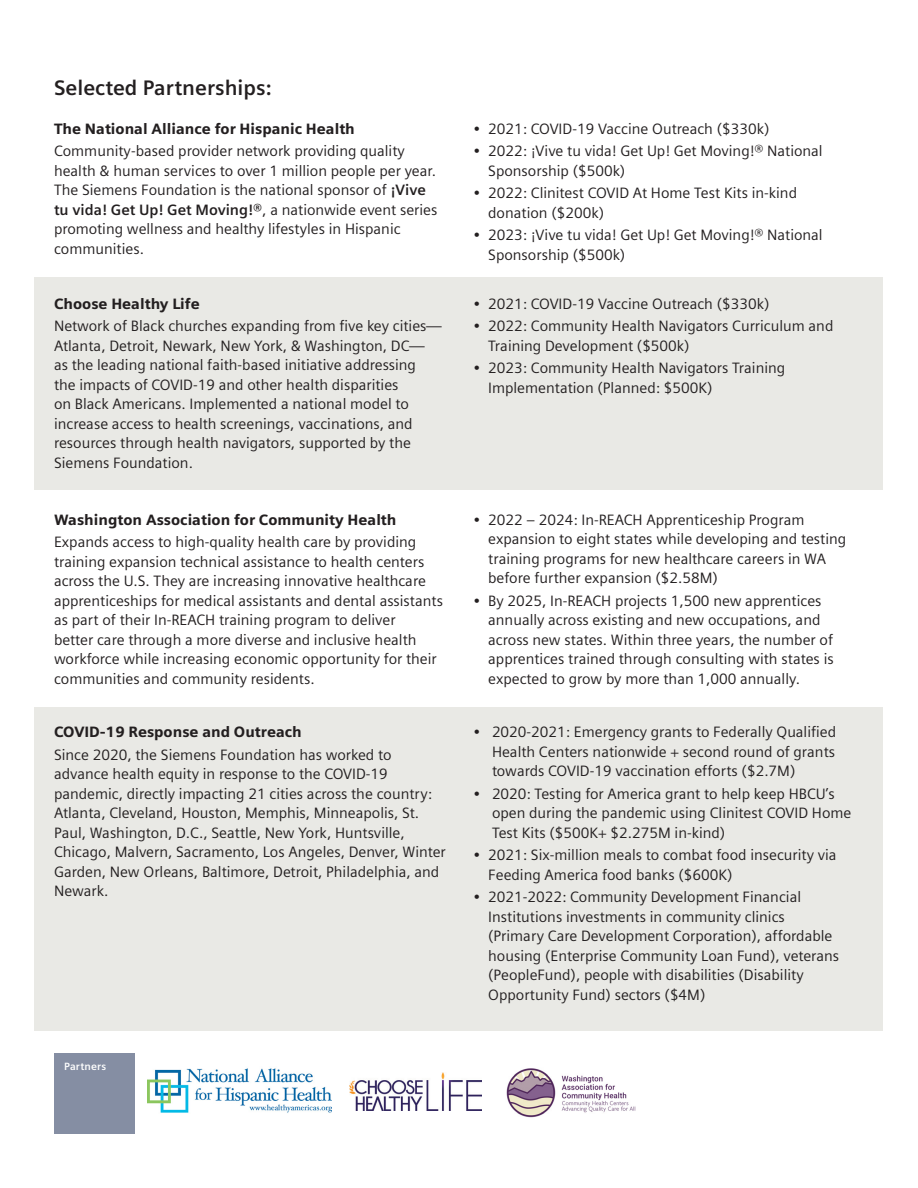
<style>
.page{position:relative;width:918px;height:1188px;background:#fff}
.page>*{position:absolute;margin:0;border:0;box-sizing:border-box;transform-origin:0 0}
.t1{font:700 21px "Siemens Sans";color:#231f20}
.t2{font:15px/19.5px "Siemens Sans";color:#231f20}
.t3{font:900 15px "Siemens Sans";color:#231f20}
.Cooperation_30pt_130{font:700 10.5px "Siemens Sans";letter-spacing:.015em;color:#fff}
.s1{font-weight:700}
</style>
<div class="page">
<div style="left:34px;top:277px;width:849px;height:213px;background:#e9e9e5"></div>
<div style="left:34px;top:707px;width:849px;height:323px;background:#e9e9e5"></div>
<img style="left:148px;top:1068px;width:183px;height:45px">
<img style="left:349px;top:1072px;width:133px;height:39px">
<img style="left:506px;top:1068px;width:130px;height:50px">
<div style="left:54px;top:1053px;width:81px;height:80px;background:#858ea3"></div>
<p class="t1" style="left:54px;top:76px;width:219px">Selected Partnerships:</p>
<p class="t3" style="left:54px;top:120px;width:302px">The National Alliance for Hispanic Health</p>
<p class="t2" style="left:54px;top:142px;width:385px">Community-based provider network providing quality health &amp; human services to over 1 million people per year.<br>The Siemens Foundation is the national sponsor of <span class="s1">¡Vive tu vida! Get Up! Get Moving!®</span>, a nationwide event series promoting wellness and healthy lifestyles in Hispanic communities.</p>
<p class="t3" style="left:54px;top:295px;width:147px">Choose Healthy Life</p>
<p class="t2" style="left:54px;top:316px;width:389px">Network of Black churches expanding from five key cities— Atlanta, Detroit, Newark, New York, &amp; Washington, DC— as the leading national faith-based initiative addressing<br>the impacts of COVID-19 and other health disparities<br>on Black Americans. Implemented a national model to increase access to health screenings, vaccinations, and resources through health navigators, supported by the Siemens Foundation.</p>
<p class="t3" style="left:54px;top:511px;width:344px">Washington Association for Community Health</p>
<p class="t2" style="left:54px;top:533px;width:391px">Expands access to high-quality health care by providing training expansion technical assistance to health centers across the U.S. They are increasing innovative healthcare apprenticeships for medical assistants and dental assistants as part of their In-REACH training program to deliver<br>better care through a more diverse and inclusive health workforce while increasing economic opportunity for their communities and community residents.</p>
<p class="t3" style="left:54px;top:723px;width:249px">COVID-19 Response and Outreach</p>
<p class="t2" style="left:54px;top:745px;width:393px">Since 2020, the Siemens Foundation has worked to advance health equity in response to the COVID-19 pandemic, directly impacting 21 cities across the country:<br>Atlanta, Cleveland, Houston, Memphis, Minneapolis, St.<br>Paul, Washington, D.C., Seattle, New York, Huntsville, Chicago, Malvern, Sacramento, Los Angeles, Denver, Winter Garden, New Orleans, Baltimore, Detroit, Philadelphia, and Newark.</p>
<p class="Cooperation_30pt_130" style="left:64px;top:1060px;width:44px">Partners</p>
<p class="t2" style="left:473px;top:119px;width:298px">• 2021: COVID-19 Vaccine Outreach ($330k)</p>
<p class="t2" style="left:488px;top:142px;width:336px;text-indent:-15px">• 2022: ¡Vive tu vida! Get Up! Get Moving!® National<br>Sponsorship ($500k)</p>
<p class="t2" style="left:488px;top:184px;width:310px;text-indent:-15px">• 2022: Clinitest COVID At Home Test Kits in-kind donation ($200k)</p>
<p class="t2" style="left:488px;top:226px;width:336px;text-indent:-15px">• 2023: ¡Vive tu vida! Get Up! Get Moving!® National<br>Sponsorship ($500k)</p>
<p class="t2" style="left:473px;top:294px;width:298px">• 2021: COVID-19 Vaccine Outreach ($330k)</p>
<p class="t2" style="left:488px;top:316px;width:347px;text-indent:-15px">• 2022: Community Health Navigators Curriculum and<br>Training Development ($500k)</p>
<p class="t2" style="left:488px;top:358px;width:299px;text-indent:-15px">• 2023: Community Health Navigators Training<br>Implementation (Planned: $500K)</p>
<p class="t2" style="left:488px;top:510px;width:360px;text-indent:-15px">• 2022 – 2024: In-REACH Apprenticeship Program expansion to eight states while developing and testing training programs for new healthcare careers in WA before further expansion ($2.58M)</p>
<p class="t2" style="left:488px;top:591px;width:347px;text-indent:-15px">• By 2025, In-REACH projects 1,500 new apprentices annually across existing and new occupations, and across new states. Within three years, the number of apprentices trained through consulting with states is expected to grow by more than 1,000 annually.</p>
<p class="t2" style="left:492px;top:722px;width:346px;text-align:justify;text-indent:-19px">• 2020-2021: Emergency grants to Federally Qualified Health Centers nationwide + second round of grants towards COVID-19 vaccination efforts ($2.7M)</p>
<p class="t2" style="left:492px;top:784px;width:361px;text-indent:-19px">• 2020: Testing for America grant to help keep HBCU’s open during the pandemic using Clinitest COVID Home<br>Test Kits ($500K+ $2.275M in-kind)</p>
<p class="t2" style="left:488px;top:845px;width:350px;text-indent:-15px">• 2021: Six-million meals to combat food insecurity via<br>Feeding America food banks ($600K)</p>
<p class="t2" style="left:488px;top:887px;width:353px;text-indent:-15px">• 2021-2022: Community Development Financial Institutions investments in community clinics (Primary Care Development Corporation), affordable housing (Enterprise Community Loan Fund), veterans (PeopleFund), people with disabilities (Disability Opportunity Fund) sectors ($4M)</p>
</div>
